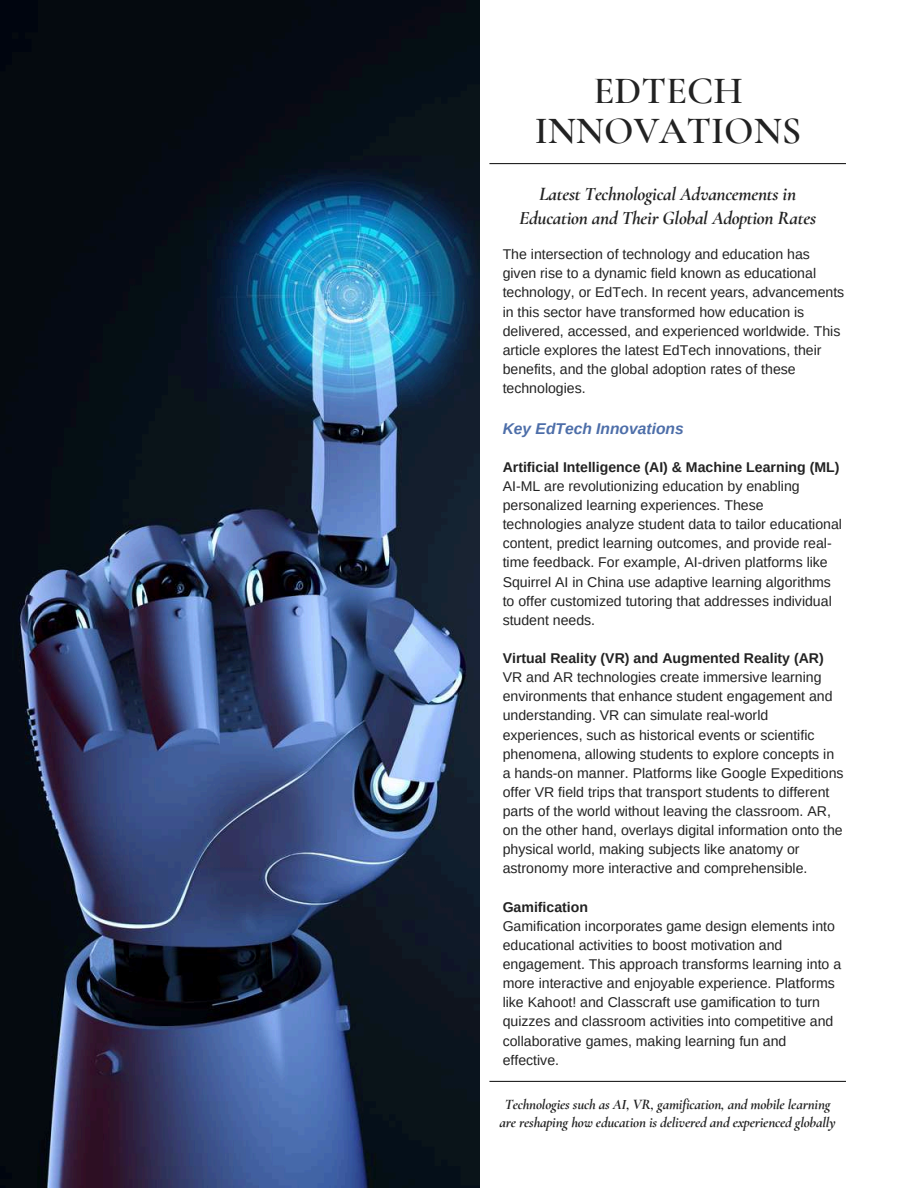
<style>
.page{position:relative;width:918px;height:1188px;background:#fff}
.page>*{position:absolute;margin:0;border:0;box-sizing:border-box;transform-origin:0 0}
.t1{font:600 38.55px/40.7px "Cormorant Garamond";color:#222;text-align:center}
.t2{font:italic 700 19.2px/23.7px "Cormorant Garamond";letter-spacing:-.015em;color:#222;text-align:center}
.t3{font:italic 700 15.6px "Arimo";color:#4d6ea9}
.t4{font:italic 700 14.7px/18px "Cormorant Garamond";letter-spacing:-.015em;color:#222;text-align:center}
.t5{font:14.1px/19.2px "Arimo";color:#222}
.t6{font:700 14.1px "Arimo";color:#222}
</style>
<div class="page">
<img style="left:0;top:0;width:479px;height:1188px">
<hr style="left:489px;top:1081px;width:357px;height:1px;background:#222">
<hr style="left:489px;top:163px;width:357px;height:1px;background:#222">
<h1 class="t1" style="left:535px;top:70px;width:268px">EDTECH<br>INNOVATIONS</h1>
<h2 class="t2" style="left:519px;top:182px;width:298px">Latest Technological Advancements in<br>Education and Their Global Adoption Rates</h2>
<p class="t5" style="left:503px;top:245px;width:343px">The intersection of technology and education has given rise to a dynamic field known as educational technology, or EdTech. In recent years, advancements in this sector have transformed how education is delivered, accessed, and experienced worldwide. This article explores the latest EdTech innovations, their benefits, and the global adoption rates of these technologies.</p>
<p class="t3" style="left:503px;top:419px;width:183px">Key EdTech Innovations</p>
<p class="t6" style="left:503px;top:459px;width:338px">Artificial Intelligence (AI) &amp; Machine Learning (ML)</p>
<p class="t5" style="left:503px;top:476px;width:341px">AI-ML are revolutionizing education by enabling personalized learning experiences. These technologies analyze student data to tailor educational content, predict learning outcomes, and provide real&shy;time feedback. For example, AI-driven platforms like Squirrel AI in China use adaptive learning algorithms to offer customized tutoring that addresses individual student needs.</p>
<p class="t6" style="left:503px;top:650px;width:323px">Virtual Reality (VR) and Augmented Reality (AR)</p>
<p class="t5" style="left:503px;top:668px;width:342px">VR and AR technologies create immersive learning environments that enhance student engagement and understanding. VR can simulate real-world experiences, such as historical events or scientific phenomena, allowing students to explore concepts in a hands-on manner. Platforms like Google Expeditions offer VR field trips that transport students to different parts of the world without leaving the classroom. AR, on the other hand, overlays digital information onto the physical world, making subjects like anatomy or astronomy more interactive and comprehensible.</p>
<p class="t6" style="left:503px;top:899px;width:87px">Gamification</p>
<p class="t5" style="left:503px;top:916px;width:340px">Gamification incorporates game design elements into educational activities to boost motivation and engagement. This approach transforms learning into a more interactive and enjoyable experience. Platforms like Kahoot! and Classcraft use gamification to turn quizzes and classroom activities into competitive and collaborative games, making learning fun and effective.</p>
<p class="t4" style="left:499px;top:1096px;width:338px">Technologies such as AI, VR, gamification, and mobile learning are reshaping how education is delivered and experienced globally</p>
</div>
